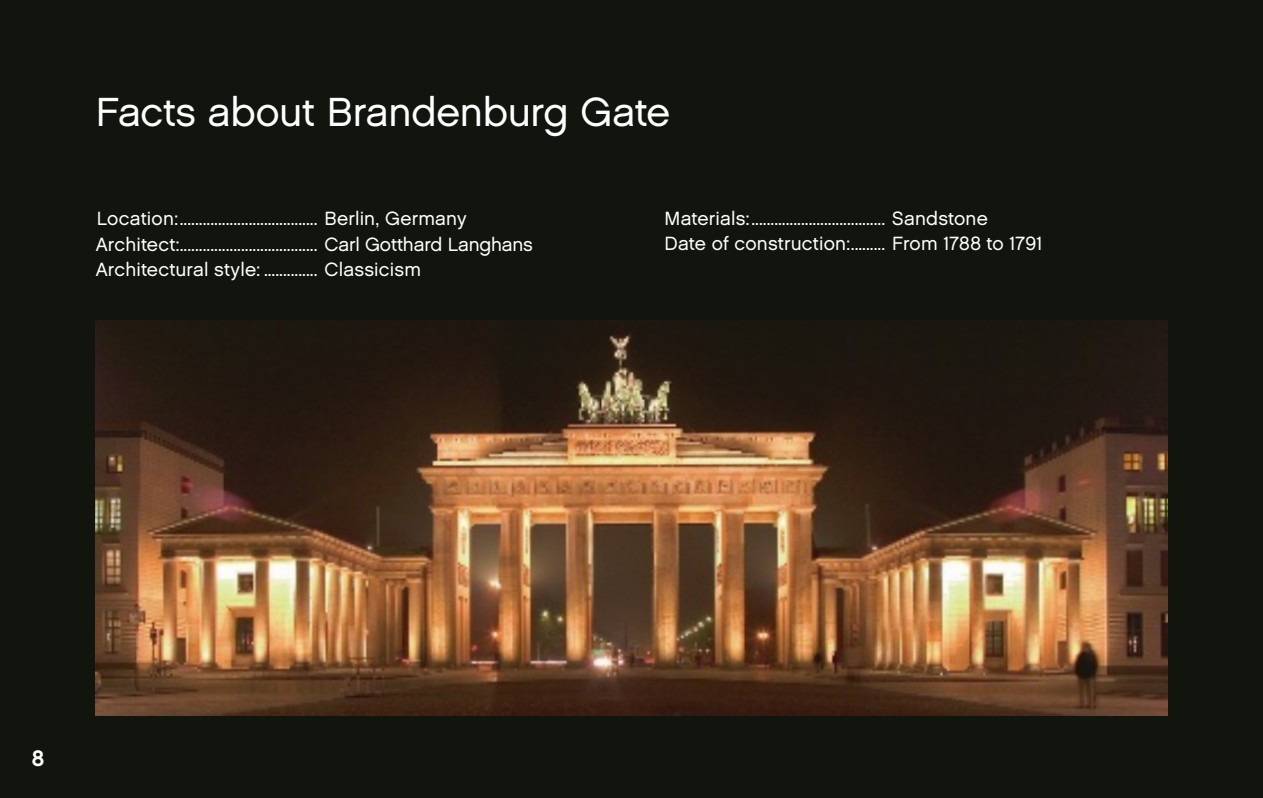
<style>
.page{position:relative;width:1263px;height:798px;background:#fff}
.page>*{position:absolute;margin:0;border:0;box-sizing:border-box;transform-origin:0 0}
.t1{font:40.5px "LEGO Chalet 60";letter-spacing:-.01em;color:#fff}
.t2{font:700 22.5px "LEGO Chalet 60";color:#fff}
.t3{font:19.12px/25.7px "LEGO Chalet 60";letter-spacing:.005em;color:#fff}
</style>
<div class="page">
<div style="left:0;top:0;width:1263px;height:797px;background:#11150e"></div>
<img style="left:96px;top:320px;width:1071px;height:394px">
<h1 class="t1" style="left:96px;top:87px;width:576px">Facts about Brandenburg Gate</h1>
<p class="t3" style="left:96px;top:205px;width:439px">Location:.................................... Berlin, Germany<br>Architect:.................................... Carl Gotthard Langhans<br>Architectural style: .............. Classicism</p>
<p class="t3" style="left:664px;top:206px;width:380px;line-height:24.8px">Materials:................................... Sandstone<br>Date of construction:......... From 1788 to 1791</p>
<p class="t2" style="left:32px;top:743px;width:14px">8</p>
</div>
